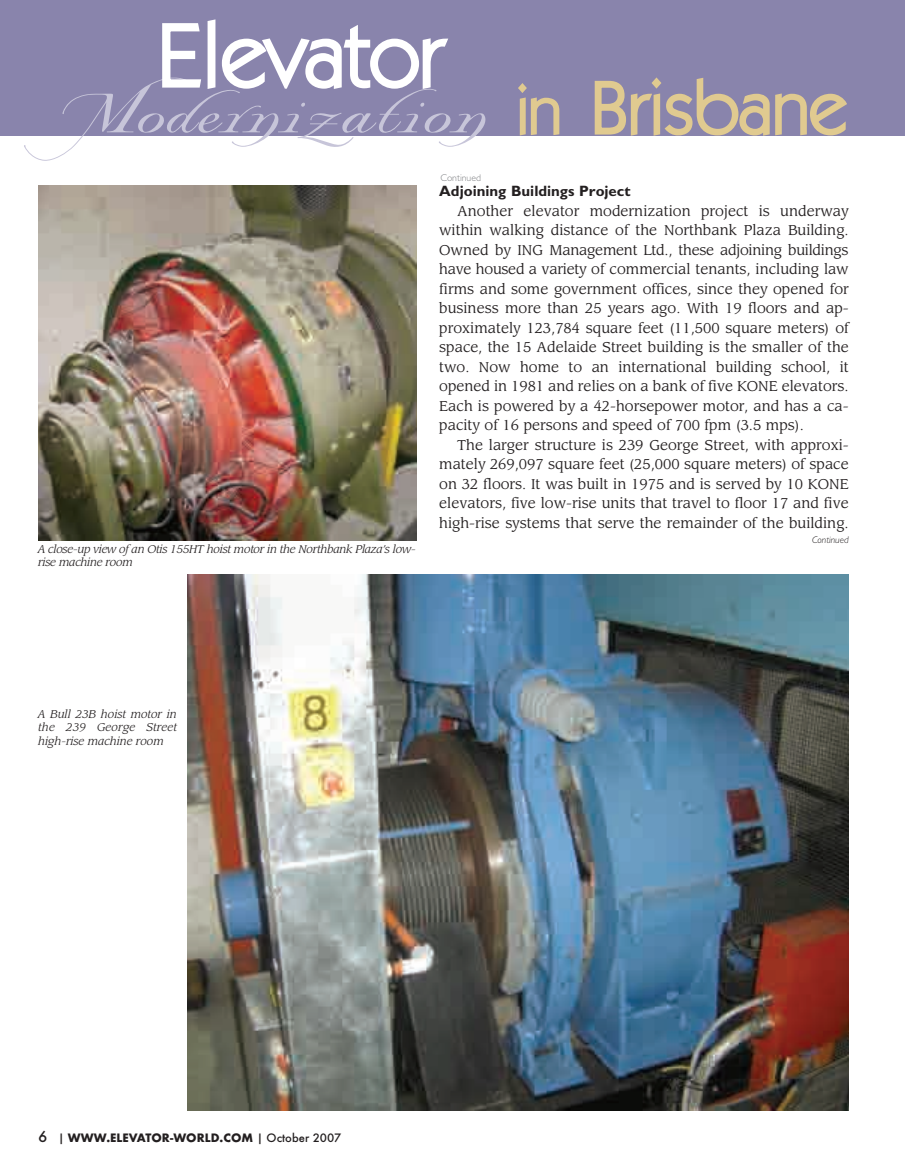
<style>
.page{position:relative;width:905px;height:1175px;background:#fff}
.page>*{position:absolute;margin:0;border:0;box-sizing:border-box;transform-origin:0 0}
.t1{font:90px "Kabel";letter-spacing:-.005em;color:#fff}
.t2{font:67.5px "OPTI Lord Swash";color:#c7c5d9}
.t3{font:700 15px "Gentle Sans";color:#231f20}
.t4{font:13.95px/19.5px "Leawood";color:#231f20;text-align:justify}
.t5{font:700 12.75px "Futura T";color:#231f20}
.t6{font:italic 10.95px/13.5px "Leawood";letter-spacing:-.02em;color:#231f20;text-align:justify}
.t7{font:300 9.75px "Gentle Sans";color:#808285}
.t8{font:italic 300 9.75px "Gentle Sans";color:#231f20}
.s1{font-family:"Kabel";color:#e0ca90}
.s2{font-family:"Kabel";font-size:75px;color:#e0ca90}
.s3{font-weight:500;font-size:16.5px}
.s4{font-weight:500}
</style>
<div class="page">
<div style="left:0;top:0;width:904px;height:135px;background:#8984ac"></div>
<img style="left:187px;top:575px;width:661px;height:535px">
<img style="left:38px;top:186px;width:379px;height:355px">
<h1 class="t1" style="left:157px;top:22px;width:289px">Elevator</h1>
<h2 class="t2" style="left:48px;top:69px;width:800px">Modernization <span class="s1">in</span> <span class="s2">Brisbane</span></h2>
<p class="t7" style="left:440px;top:172px;width:42px">Continued</p>
<p class="t6" style="left:38px;top:543px;width:379px">A close-up view of an Otis 155HT hoist motor in the Northbank Plaza’s low&shy;rise machine room</p>
<p class="t3" style="left:439px;top:182px;width:193px">Adjoining Buildings Project</p>
<p class="t4" style="left:439px;top:202px;width:411px;text-indent:18px">Another elevator modernization project is underway within walking distance of the Northbank Plaza Building.<br>Owned by ING Management Ltd., these adjoining buildings have housed a variety of commercial tenants, including law firms and some government offices, since they opened for business more than 25 years ago. With 19 floors and ap&shy;proximately 123,784 square feet (11,500 square meters) of space, the 15 Adelaide Street building is the smaller of the two. Now home to an international building school, it opened in 1981 and relies on a bank of five KONE elevators.<br>Each is powered by a 42-horsepower motor, and has a ca&shy;pacity of 16 persons and speed of 700 fpm (3.5 mps).</p>
<p class="t4" style="left:439px;top:436px;width:411px;text-indent:18px">The larger structure is 239 George Street, with approxi&shy;mately 269,097 square feet (25,000 square meters) of space on 32 floors. It was built in 1975 and is served by 10 KONE elevators, five low-rise units that travel to floor 17 and five high-rise systems that serve the remainder of the building.</p>
<p class="t8" style="left:812px;top:534px;width:38px">Continued</p>
<p class="t6" style="left:38px;top:708px;width:140px">A Bull 23B hoist motor in the 239 George Street high-rise machine room</p>
<p class="t5" style="left:38px;top:1129px;width:304px"><span class="s3">6</span> <span class="s4">|</span> WWW.ELEVATOR-WORLD.COM <span class="s4">| October 2007</span></p>
</div>
